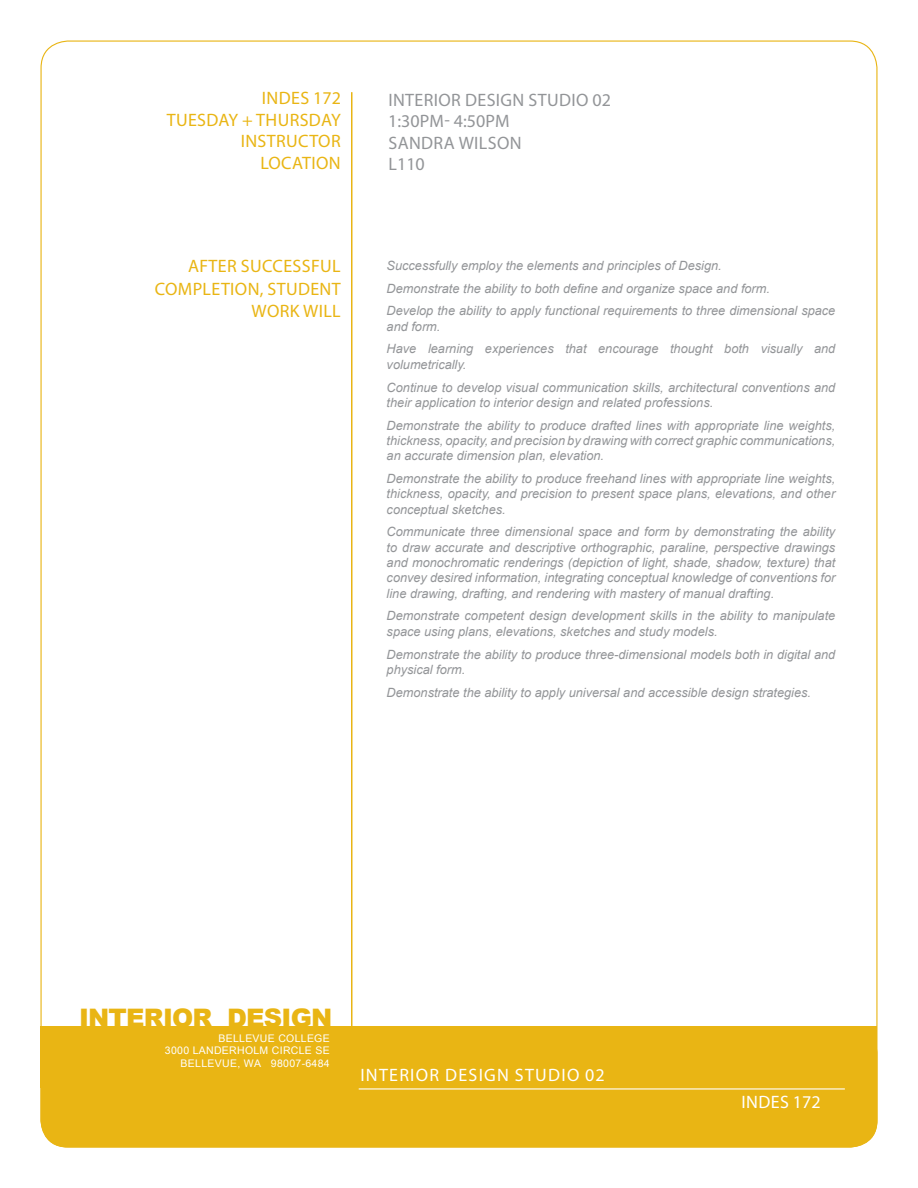
<style>
.page{position:relative;width:918px;height:1188px;background:#fff}
.page>*{position:absolute;margin:0;border:0;box-sizing:border-box;transform-origin:0 0}
.t1{font:900 25.5px "Arial";letter-spacing:-.03em;color:#e9b514}
.t2{font:18px/21.6px "Myriad Pro";letter-spacing:.02em;color:#e9b514}
.t3{font:18px/21.6px "Myriad Pro";letter-spacing:.01em;color:#939598}
.t4{font:18px "Myriad Pro";letter-spacing:.07em;color:#fff}
.t5{font:italic 12.75px/15.3px "Arial";color:#939598}
.t6{font:10.5px/12.6px "Arial Unicode MS";letter-spacing:.03em;color:#fff;text-align:right}
</style>
<div class="page">
<div style="left:40px;top:1026px;width:838px;height:122px;background:#e9b514;border-radius:27px"></div>
<div style="left:40px;top:1026px;width:838px;height:61px;background:#e9b514"></div>
<hr style="left:351px;top:92px;width:1px;height:961px;background:#e9b514">
<hr style="left:359px;top:1088px;width:486px;height:2px;background:#fff">
<h2 class="t2" style="left:262px;top:87px;width:81px">INDES 172</h2>
<h2 class="t2" style="left:167px;top:109px;width:11px">TUES</h2>
<h2 class="t2" style="left:207px;top:109px;width:136px;text-align:right">DAY + THURS DAY<br>INSTRUCTOR<br>LOCATION</h2>
<h2 class="t2" style="left:155px;top:255px;width:186px;line-height:22.5px;text-indent:33px">AFTER SUCCESSFUL<br>COMPL</h2>
<h2 class="t2" style="left:251px;top:277px;width:91px;line-height:22.5px;text-indent:-40px">ETION, STUDENT<br>WORK WILL</h2>
<h2 class="t3" style="left:388px;top:89px;width:10px">INTERIOR</h2>
<h2 class="t3" style="left:465px;top:89px;width:23px">DESIGN</h2>
<h2 class="t3" style="left:529px;top:89px;width:84px">STUDIO 02</h2>
<h2 class="t3" style="left:388px;top:110px;width:112px">1:30PM- 4:50PM<br>SANDRA WILSON<br>L110</h2>
<p class="t5" style="left:387px;top:254px;width:450px;line-height:22.8px">Successfully employ the elements and principles of Design.<br>Demonstrate the ability to both define and organize space and form.<br>Develop the ability to apply functional requirements to three dimensional space</p>
<p class="t5" style="left:387px;top:315px;width:450px;line-height:22.8px">and form.<br>Have learning experiences that encourage thought both visually and</p>
<p class="t5" style="left:387px;top:353px;width:450px;line-height:22.8px">volumetrically.<br>Continue to develop visual communication skills, architectural conventions and</p>
<p class="t5" style="left:387px;top:391px;width:450px;line-height:22.8px">their application to interior design and related professions.<br>Demonstrate the ability to produce drafted lines with appropriate line weights,</p>
<p class="t5" style="left:387px;top:433px;width:450px">thickness, opacity, and precision by drawing with correct graphic communications, an accurate dimension plan, elevation.</p>
<p class="t5" style="left:387px;top:471px;width:450px;text-align:justify">Demonstrate the ability to produce freehand lines with appropriate line weights, thickness, opacity, and precision to present space plans, elevations, and other conceptual sketches.</p>
<p class="t5" style="left:387px;top:524px;width:450px;text-align:justify">Communicate three dimensional space and form by demonstrating the ability to draw accurate and descriptive orthographic, paraline, perspective drawings and monochromatic renderings (depiction of light, shade, shadow, texture) that convey desired information, integrating conceptual knowledge of conventions for line drawing, drafting, and rendering with mastery of manual drafting.</p>
<p class="t5" style="left:387px;top:608px;width:450px">Demonstrate competent design development skills in the ability to manipulate space using plans, elevations, sketches and study models.</p>
<p class="t5" style="left:387px;top:647px;width:450px">Demonstrate the ability to produce three-dimensional models both in digital and physical form.</p>
<p class="t5" style="left:387px;top:685px;width:426px">Demonstrate the ability to apply universal and accessible design strategies.</p>
<h1 class="t1" style="left:79px;top:999px;width:255px">INTERIOR DESIGN</h1>
<p class="t6" style="left:165px;top:1032px;width:166px">BELLEVUE COLLEGE<br>3000 LANDERHOLM CIRCLE SE<br>BELLEVUE, WA 98007-6484</p>
<h2 class="t4" style="left:360px;top:1064px;width:246px">INTERIOR DESIGN STUDIO 02</h2>
<h2 class="t4" style="left:742px;top:1091px;width:81px">INDES 172</h2>
</div>
